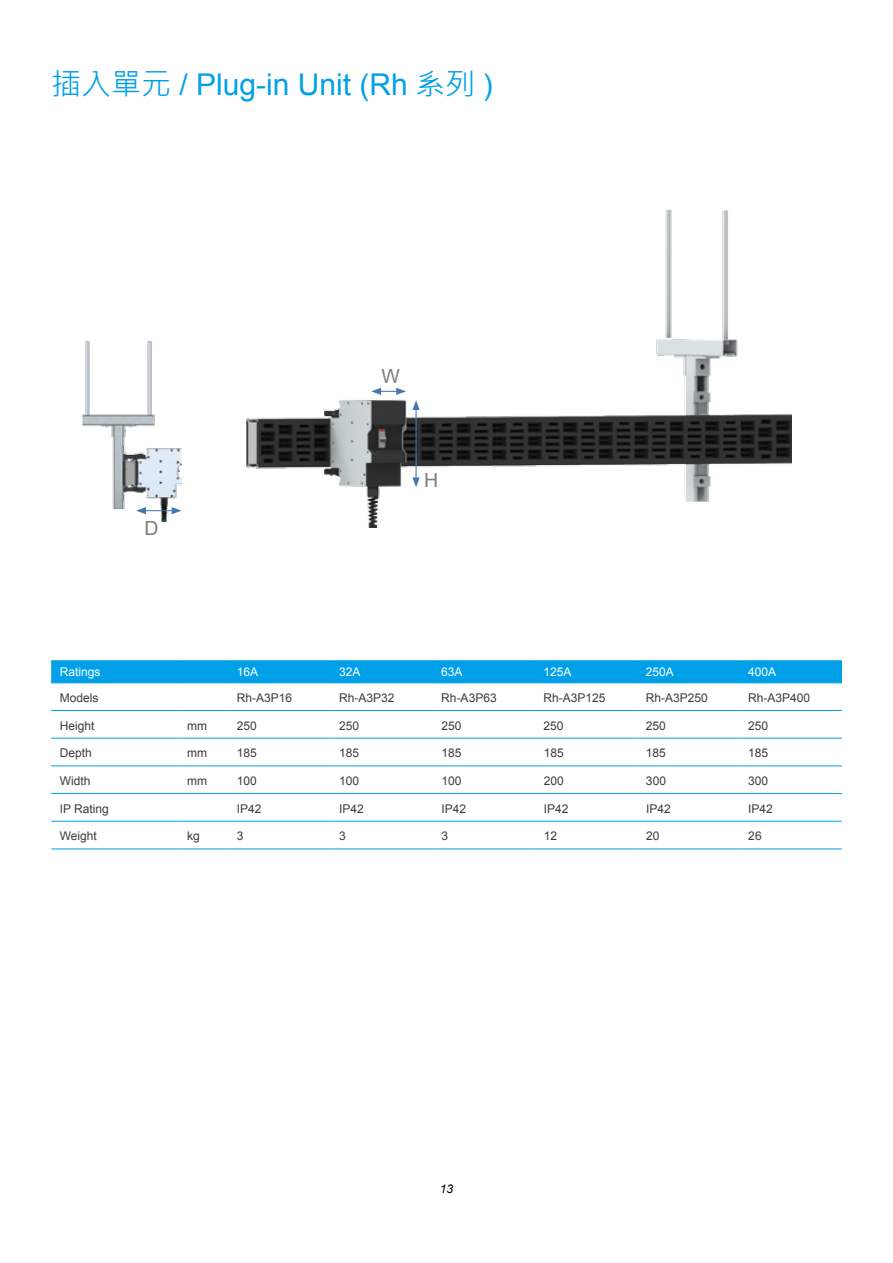
<style>
.page{position:relative;width:893px;height:1263px;background:#fff}
.page>*{position:absolute;margin:0;border:0;box-sizing:border-box;transform-origin:0 0}
.t1{font:30px "Arial";color:#00a0e9}
.t2{font:19.5px "Arial";color:#7d7d7d}
.t3{font:12px "Arial";color:#3e3a39}
.t4{font:12px "Arial";color:#fff}
.t5{font:italic 12px "Arial";color:#000}
.s1{font-family:"Microsoft Jheng Hei"}
</style>
<div class="page">
<div style="left:51px;top:661px;width:791px;height:21px;background:#00a0e9"></div>
<hr style="left:51px;top:710px;width:128px;height:1px;background:#00a0e9">
<hr style="left:179px;top:710px;width:49px;height:1px;background:#00a0e9">
<hr style="left:228px;top:710px;width:102px;height:1px;background:#00a0e9">
<hr style="left:330px;top:710px;width:103px;height:1px;background:#00a0e9">
<hr style="left:433px;top:710px;width:102px;height:1px;background:#00a0e9">
<hr style="left:535px;top:710px;width:102px;height:1px;background:#00a0e9">
<hr style="left:637px;top:710px;width:103px;height:1px;background:#00a0e9">
<hr style="left:740px;top:710px;width:102px;height:1px;background:#00a0e9">
<hr style="left:51px;top:738px;width:128px;height:1px;background:#00a0e9">
<hr style="left:179px;top:738px;width:49px;height:1px;background:#00a0e9">
<hr style="left:228px;top:738px;width:102px;height:1px;background:#00a0e9">
<hr style="left:330px;top:738px;width:103px;height:1px;background:#00a0e9">
<hr style="left:433px;top:738px;width:102px;height:1px;background:#00a0e9">
<hr style="left:535px;top:738px;width:102px;height:1px;background:#00a0e9">
<hr style="left:637px;top:738px;width:103px;height:1px;background:#00a0e9">
<hr style="left:740px;top:738px;width:102px;height:1px;background:#00a0e9">
<hr style="left:51px;top:766px;width:128px;height:1px;background:#00a0e9">
<hr style="left:179px;top:766px;width:49px;height:1px;background:#00a0e9">
<hr style="left:228px;top:766px;width:102px;height:1px;background:#00a0e9">
<hr style="left:330px;top:766px;width:103px;height:1px;background:#00a0e9">
<hr style="left:433px;top:766px;width:102px;height:1px;background:#00a0e9">
<hr style="left:535px;top:766px;width:102px;height:1px;background:#00a0e9">
<hr style="left:637px;top:766px;width:103px;height:1px;background:#00a0e9">
<hr style="left:740px;top:766px;width:102px;height:1px;background:#00a0e9">
<hr style="left:51px;top:660px;width:128px;height:1px;background:#00a0e9">
<hr style="left:179px;top:660px;width:49px;height:1px;background:#00a0e9">
<hr style="left:228px;top:660px;width:102px;height:1px;background:#00a0e9">
<hr style="left:330px;top:660px;width:103px;height:1px;background:#00a0e9">
<hr style="left:433px;top:660px;width:102px;height:1px;background:#00a0e9">
<hr style="left:535px;top:660px;width:102px;height:1px;background:#00a0e9">
<hr style="left:637px;top:660px;width:103px;height:1px;background:#00a0e9">
<hr style="left:740px;top:660px;width:102px;height:1px;background:#00a0e9">
<hr style="left:51px;top:682px;width:128px;height:1px;background:#00a0e9">
<hr style="left:179px;top:682px;width:49px;height:1px;background:#00a0e9">
<hr style="left:228px;top:682px;width:102px;height:1px;background:#00a0e9">
<hr style="left:330px;top:682px;width:103px;height:1px;background:#00a0e9">
<hr style="left:433px;top:682px;width:102px;height:1px;background:#00a0e9">
<hr style="left:535px;top:682px;width:102px;height:1px;background:#00a0e9">
<hr style="left:637px;top:682px;width:103px;height:1px;background:#00a0e9">
<hr style="left:740px;top:682px;width:102px;height:1px;background:#00a0e9">
<hr style="left:51px;top:793px;width:128px;height:1px;background:#00a0e9">
<hr style="left:179px;top:793px;width:49px;height:1px;background:#00a0e9">
<hr style="left:228px;top:793px;width:102px;height:1px;background:#00a0e9">
<hr style="left:330px;top:793px;width:103px;height:1px;background:#00a0e9">
<hr style="left:433px;top:793px;width:102px;height:1px;background:#00a0e9">
<hr style="left:535px;top:793px;width:102px;height:1px;background:#00a0e9">
<hr style="left:637px;top:793px;width:103px;height:1px;background:#00a0e9">
<hr style="left:740px;top:793px;width:102px;height:1px;background:#00a0e9">
<hr style="left:51px;top:821px;width:128px;height:1px;background:#00a0e9">
<hr style="left:179px;top:821px;width:49px;height:1px;background:#00a0e9">
<hr style="left:228px;top:821px;width:102px;height:1px;background:#00a0e9">
<hr style="left:330px;top:821px;width:103px;height:1px;background:#00a0e9">
<hr style="left:433px;top:821px;width:102px;height:1px;background:#00a0e9">
<hr style="left:535px;top:821px;width:102px;height:1px;background:#00a0e9">
<hr style="left:637px;top:821px;width:103px;height:1px;background:#00a0e9">
<hr style="left:740px;top:821px;width:102px;height:1px;background:#00a0e9">
<hr style="left:51px;top:849px;width:128px;height:1px;background:#00a0e9">
<hr style="left:179px;top:849px;width:49px;height:1px;background:#00a0e9">
<hr style="left:228px;top:849px;width:102px;height:1px;background:#00a0e9">
<hr style="left:330px;top:849px;width:103px;height:1px;background:#00a0e9">
<hr style="left:433px;top:849px;width:102px;height:1px;background:#00a0e9">
<hr style="left:535px;top:849px;width:102px;height:1px;background:#00a0e9">
<hr style="left:637px;top:849px;width:103px;height:1px;background:#00a0e9">
<hr style="left:740px;top:849px;width:102px;height:1px;background:#00a0e9">
<img style="left:82px;top:341px;width:100px;height:181px">
<hr style="left:144px;top:510px;width:30px;height:1px;background:#4678b0">
<svg style="left:136px;top:507px;width:10px;height:7px"></svg>
<svg style="left:172px;top:507px;width:10px;height:7px"></svg>
<img style="left:247px;top:210px;width:544px;height:317px">
<svg style="left:371px;top:388px;width:35px;height:7px"></svg>
<hr style="left:416px;top:408px;width:1px;height:72px;background:#4678b0">
<svg style="left:412px;top:400px;width:8px;height:10px"></svg>
<svg style="left:412px;top:477px;width:8px;height:10px"></svg>
<h1 class="t1" style="left:51px;top:65px;width:443px"><span class="s1">插入單元</span> / Plug-in Unit (Rh <span class="s1">系列</span> )</h1>
<h2 class="t2" style="left:144px;top:515px;width:16px">D</h2>
<h2 class="t2" style="left:382px;top:363px;width:20px">W</h2>
<h2 class="t2" style="left:424px;top:467px;width:16px">H</h2>
<p class="t4" style="left:60px;top:664px;width:42px">Ratings</p>
<p class="t4" style="left:237px;top:664px;width:23px">16A</p>
<p class="t4" style="left:339px;top:664px;width:23px">32A</p>
<p class="t4" style="left:441px;top:664px;width:23px">63A</p>
<p class="t4" style="left:544px;top:664px;width:30px">125A</p>
<p class="t4" style="left:646px;top:664px;width:30px">250A</p>
<p class="t4" style="left:748px;top:664px;width:30px">400A</p>
<p class="t3" style="left:60px;top:690px;width:40px">Models</p>
<p class="t3" style="left:237px;top:690px;width:57px">Rh-A3P16</p>
<p class="t3" style="left:339px;top:690px;width:57px">Rh-A3P32</p>
<p class="t3" style="left:441px;top:690px;width:57px">Rh-A3P63</p>
<p class="t3" style="left:544px;top:690px;width:64px">Rh-A3P125</p>
<p class="t3" style="left:646px;top:690px;width:64px">Rh-A3P250</p>
<p class="t3" style="left:748px;top:690px;width:64px">Rh-A3P400</p>
<p class="t3" style="left:60px;top:717px;width:36px">Height</p>
<p class="t3" style="left:187px;top:717px;width:21px">mm</p>
<p class="t3" style="left:237px;top:717px;width:22px">250</p>
<p class="t3" style="left:339px;top:717px;width:22px">250</p>
<p class="t3" style="left:441px;top:717px;width:22px">250</p>
<p class="t3" style="left:544px;top:717px;width:22px">250</p>
<p class="t3" style="left:646px;top:717px;width:22px">250</p>
<p class="t3" style="left:748px;top:717px;width:22px">250</p>
<p class="t3" style="left:60px;top:745px;width:34px">Depth</p>
<p class="t3" style="left:187px;top:745px;width:21px">mm</p>
<p class="t3" style="left:237px;top:745px;width:22px">185</p>
<p class="t3" style="left:339px;top:745px;width:22px">185</p>
<p class="t3" style="left:441px;top:745px;width:22px">185</p>
<p class="t3" style="left:544px;top:745px;width:22px">185</p>
<p class="t3" style="left:646px;top:745px;width:22px">185</p>
<p class="t3" style="left:748px;top:745px;width:22px">185</p>
<p class="t3" style="left:60px;top:773px;width:32px">Width</p>
<p class="t3" style="left:187px;top:773px;width:21px">mm</p>
<p class="t3" style="left:237px;top:773px;width:22px">100</p>
<p class="t3" style="left:339px;top:773px;width:22px">100</p>
<p class="t3" style="left:441px;top:773px;width:22px">100</p>
<p class="t3" style="left:544px;top:773px;width:22px">200</p>
<p class="t3" style="left:646px;top:773px;width:22px">300</p>
<p class="t3" style="left:748px;top:773px;width:22px">300</p>
<p class="t3" style="left:60px;top:801px;width:51px">IP Rating</p>
<p class="t3" style="left:237px;top:801px;width:26px">IP42</p>
<p class="t3" style="left:339px;top:801px;width:26px">IP42</p>
<p class="t3" style="left:441px;top:801px;width:26px">IP42</p>
<p class="t3" style="left:544px;top:801px;width:26px">IP42</p>
<p class="t3" style="left:646px;top:801px;width:26px">IP42</p>
<p class="t3" style="left:748px;top:801px;width:26px">IP42</p>
<p class="t3" style="left:60px;top:828px;width:39px">Weight</p>
<p class="t3" style="left:187px;top:828px;width:14px">kg</p>
<p class="t3" style="left:237px;top:828px;width:8px">3</p>
<p class="t3" style="left:339px;top:828px;width:8px">3</p>
<p class="t3" style="left:441px;top:828px;width:8px">3</p>
<p class="t3" style="left:544px;top:828px;width:15px">12</p>
<p class="t3" style="left:646px;top:828px;width:15px">20</p>
<p class="t3" style="left:748px;top:828px;width:15px">26</p>
<p class="t5" style="left:440px;top:1181px;width:15px">13</p>
</div>
